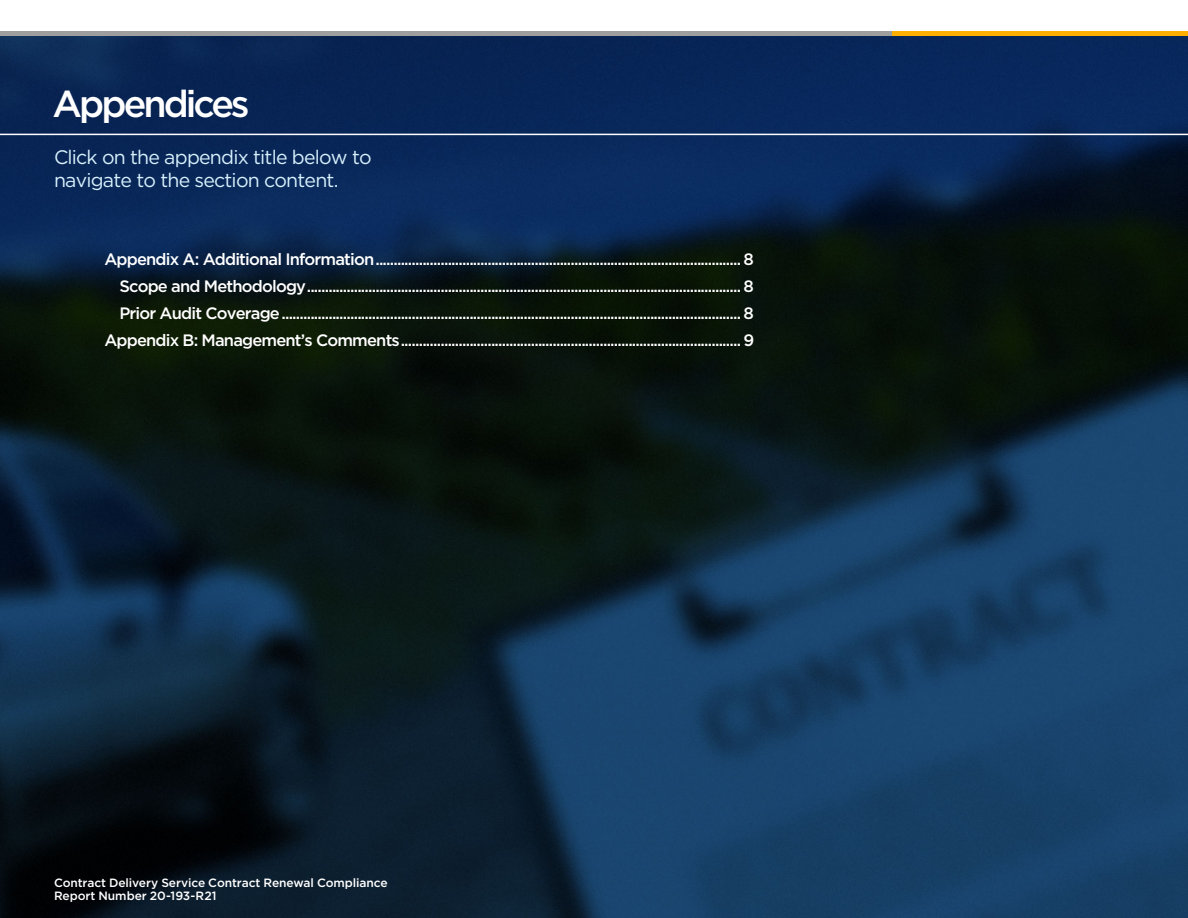
<style>
.page{position:relative;width:1188px;height:918px;background:#fff}
.page>*{position:absolute;margin:0;border:0;box-sizing:border-box;transform-origin:0 0}
.t1{font:500 37.5px "Gotham";letter-spacing:-.08em;color:#fff}
.t2{font:19.5px/23.4px "Gotham";letter-spacing:-.04em;color:#d7f0fc}
.t3{font:500 16.5px/27px "Gotham";letter-spacing:-.05em;color:#fff;text-align:right}
.t4{font:500 12px/13.5px "Gotham";letter-spacing:-.005em;color:#fff}
</style>
<div class="page">
<img style="left:0;top:31px;width:1188px;height:887px">
<hr style="left:0;top:134px;width:1188px;height:1px;background:#fff">
<hr style="left:0;top:32px;width:1188px;height:4px;background:#9e9e9e">
<hr style="left:893px;top:32px;width:295px;height:4px;background:#ffaf00">
<h1 class="t1" style="left:52px;top:83px;width:199px">Appendices</h1>
<p class="t2" style="left:54px;top:145px;width:319px">Click on the appendix title below to navigate to the section content.</p>
<p class="t3" style="left:104px;top:245px;width:651px">Appendix A: Additional Information..................................................................................................... 8<br>Scope and Methodology........................................................................................................................ 8<br>Prior Audit Coverage............................................................................................................................... 8<br>Appendix B: Management’s Comments.............................................................................................. 9</p>
<p class="t4" style="left:54px;top:875px;width:335px">Contract Delivery Service Contract Renewal Compliance<br>Report Number 20-193-R21</p>
</div>
